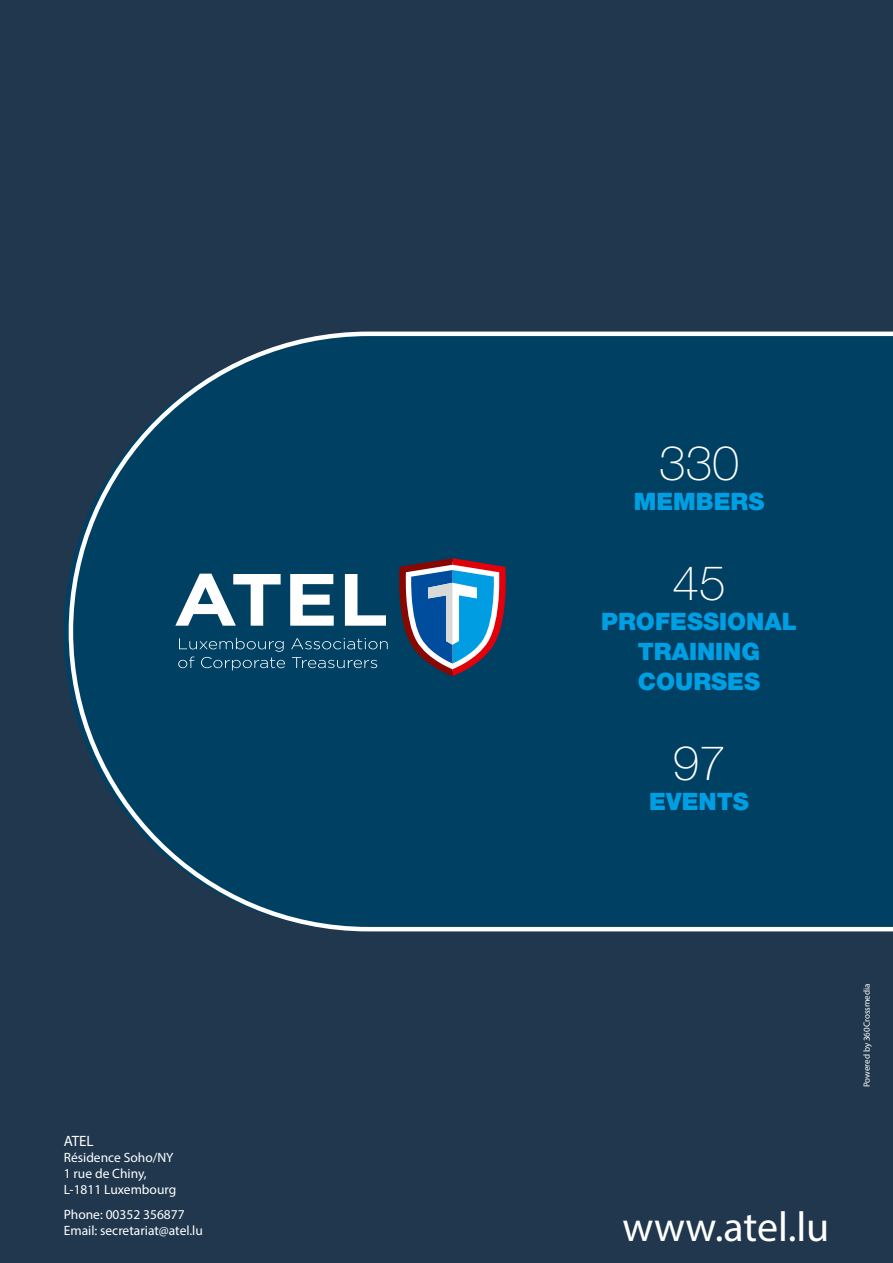
<style>
.page{position:relative;width:893px;height:1263px;background:#20374e}
.page>*{position:absolute;margin:0;border:0;box-sizing:border-box;transform-origin:0 0}
.t1{font:100 48px "Helvetica Neue LT Std";color:#fff}
.t2{font:42px "Myriad Pro";color:#fff}
.t3{font:900 24px/30px "Helvetica Neue LT Std";color:#009fe3;text-align:center}
.t4{font:15px "Myriad Pro";color:#fff}
.t5{font:13.5px/16.2px "Myriad Pro";color:#fff}
.t6{font:9px "Myriad Pro";color:#fff}
</style>
<div class="page">
<svg style="left:66px;top:331px;width:827px;height:601px;background:#0a4566"></svg>
<p class="t4" style="left:64px;top:1131px;width:31px">ATEL</p>
<p class="t5" style="left:64px;top:1149px;width:114px">Résidence Soho/NY<br>1 rue de Chiny,<br>L-1811 Luxembourg</p>
<p class="t5" style="left:64px;top:1206px;width:141px">Phone: 00352 356877<br>Email: secretariat@atel.lu</p>
<h1 class="t1" style="left:659px;top:435px;width:82px">330</h1>
<h3 class="t3" style="left:634px;top:486px;width:132px">MEMBERS</h3>
<h1 class="t1" style="left:672px;top:555px;width:55px">45</h1>
<h3 class="t3" style="left:601px;top:606px;width:197px">PROFESSIONAL<br>TRAINING<br>COURSES</h3>
<h1 class="t1" style="left:672px;top:735px;width:55px">97</h1>
<h3 class="t3" style="left:649px;top:786px;width:101px">EVENTS</h3>
<p class="t6" style="left:861px;top:1087px;width:105px;rotate:-90deg">Powered by 360Crossmedia</p>
<h2 class="t2" style="left:623px;top:1201px;width:208px">www.atel.lu</h2>
</div>
